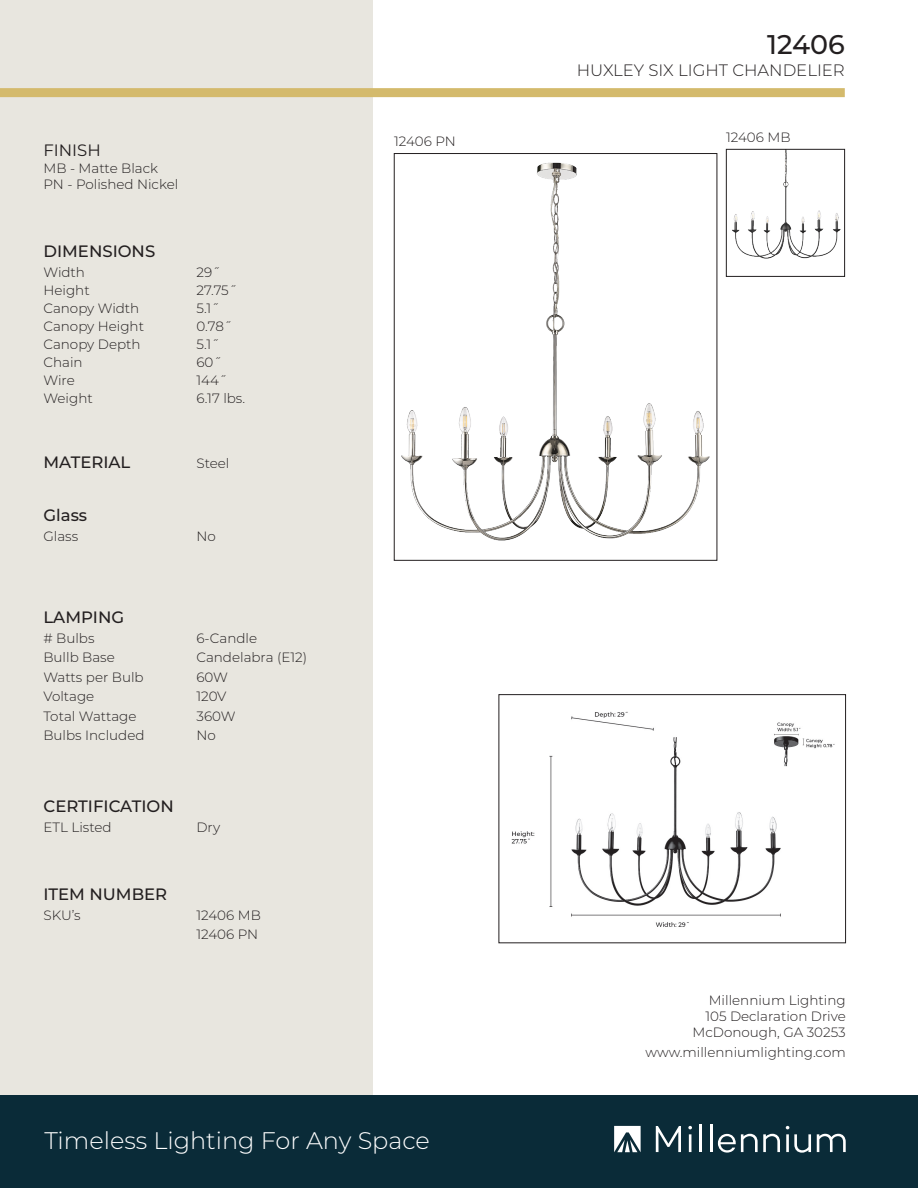
<style>
.page{position:relative;width:918px;height:1188px;background:#fff}
.page>*{position:absolute;margin:0;border:0;box-sizing:border-box;transform-origin:0 0}
.t1{font:500 27px "Montserrat";color:#231f20}
.t2{font:300 24px "Montserrat";color:#fff}
.t3{font:500 16.5px "Montserrat";color:#231f20}
.t4{font:300 16.5px "Montserrat";color:#231f20}
.t5{font:16.5px "Montserrat";color:#231f20}
.t6{font:300 13.5px "Montserrat";color:#231f20}
</style>
<div class="page">
<div style="left:0;top:0;width:373px;height:1188px;background:#e8e6df"></div>
<div style="left:0;top:1095px;width:918px;height:93px;background:#0a2b38"></div>
<div style="left:0;top:88px;width:845px;height:9px;background:#d4ba6c"></div>
<svg style="left:656px;top:1126px;width:25px;height:26px"></svg>
<svg style="left:688px;top:1126px;width:4px;height:26px"></svg>
<hr style="left:699px;top:1125px;width:3px;height:27px;background:#fff">
<hr style="left:710px;top:1125px;width:2px;height:27px;background:#fff">
<svg style="left:718px;top:1134px;width:62px;height:19px"></svg>
<svg style="left:786px;top:1126px;width:25px;height:27px"></svg>
<svg style="left:817px;top:1134px;width:29px;height:18px"></svg>
<svg style="left:614px;top:1126px;width:27px;height:26px"></svg>
<img style="left:401px;top:162px;width:309px;height:379px">
<div style="left:394px;top:153px;width:323px;height:408px;border:1px solid #231f20"></div>
<img style="left:732px;top:151px;width:109px;height:108px">
<div style="left:726px;top:149px;width:119px;height:128px;border:1px solid #231f20"></div>
<img style="left:511px;top:711px;width:324px;height:216px">
<div style="left:499px;top:694px;width:347px;height:249px;border:1px solid #231f20"></div>
<p class="t5" style="left:43px;top:139px;width:59px">FINISH</p>
<p class="t6" style="left:43px;top:159px;width:116px">MB - Matte Black</p>
<p class="t6" style="left:43px;top:175px;width:136px">PN - Polished Nickel</p>
<p class="t3" style="left:43px;top:240px;width:113px">DIMENSIONS</p>
<p class="t6" style="left:43px;top:263px;width:43px">Width</p>
<p class="t6" style="left:196px;top:263px;width:25px">29˝</p>
<p class="t6" style="left:43px;top:281px;width:48px">Height</p>
<p class="t6" style="left:196px;top:281px;width:42px">27.75˝</p>
<p class="t6" style="left:43px;top:299px;width:97px">Canopy Width</p>
<p class="t6" style="left:196px;top:299px;width:24px">5.1˝</p>
<p class="t6" style="left:43px;top:317px;width:102px">Canopy Height</p>
<p class="t6" style="left:196px;top:317px;width:37px">0.78˝</p>
<p class="t6" style="left:43px;top:335px;width:99px">Canopy Depth</p>
<p class="t6" style="left:196px;top:335px;width:24px">5.1˝</p>
<p class="t6" style="left:43px;top:353px;width:41px">Chain</p>
<p class="t6" style="left:196px;top:353px;width:27px">60˝</p>
<p class="t6" style="left:43px;top:371px;width:33px">Wire</p>
<p class="t6" style="left:196px;top:371px;width:32px">144˝</p>
<p class="t6" style="left:43px;top:389px;width:51px">Weight</p>
<p class="t6" style="left:196px;top:389px;width:50px">6.17 lbs.</p>
<p class="t3" style="left:43px;top:451px;width:88px">MATERIAL</p>
<p class="t6" style="left:196px;top:454px;width:34px">Steel</p>
<p class="t3" style="left:43px;top:504px;width:45px">Glass</p>
<p class="t6" style="left:43px;top:527px;width:36px">Glass</p>
<p class="t6" style="left:196px;top:527px;width:21px">No</p>
<p class="t3" style="left:43px;top:606px;width:82px">LAMPING</p>
<p class="t6" style="left:43px;top:629px;width:53px"># Bulbs</p>
<p class="t6" style="left:196px;top:629px;width:62px">6-Candle</p>
<p class="t6" style="left:43px;top:648px;width:73px">Bullb Base</p>
<p class="t6" style="left:196px;top:648px;width:112px">Candelabra (E12)</p>
<p class="t6" style="left:43px;top:668px;width:102px">Watts per Bulb</p>
<p class="t6" style="left:196px;top:668px;width:33px">60W</p>
<p class="t6" style="left:43px;top:687px;width:52px">Voltage</p>
<p class="t6" style="left:196px;top:687px;width:32px">120V</p>
<p class="t6" style="left:43px;top:707px;width:95px">Total Wattage</p>
<p class="t6" style="left:196px;top:707px;width:41px">360W</p>
<p class="t6" style="left:43px;top:726px;width:103px">Bulbs Included</p>
<p class="t6" style="left:196px;top:726px;width:21px">No</p>
<p class="t3" style="left:43px;top:795px;width:132px">CERTIFICATION</p>
<p class="t6" style="left:43px;top:818px;width:70px">ETL Listed</p>
<p class="t6" style="left:196px;top:818px;width:25px">Dry</p>
<p class="t3" style="left:43px;top:883px;width:125px">ITEM NUMBER</p>
<p class="t6" style="left:43px;top:906px;width:39px">SKU’s</p>
<p class="t6" style="left:196px;top:906px;width:66px">12406 MB</p>
<p class="t6" style="left:196px;top:925px;width:63px">12406 PN</p>
<p class="t1" style="left:767px;top:25px;width:79px">12406</p>
<p class="t4" style="left:577px;top:59px;width:270px">HUXLEY SIX LIGHT CHANDELIER</p>
<p class="t6" style="left:394px;top:132px;width:63px">12406 PN</p>
<p class="t6" style="left:726px;top:128px;width:66px">12406 MB</p>
<p class="t6" style="left:709px;top:991px;width:139px">Millennium Lighting</p>
<p class="t6" style="left:705px;top:1007px;width:142px">105 Declaration Drive</p>
<p class="t6" style="left:692px;top:1023px;width:155px">McDonough, GA 30253</p>
<p class="t6" style="left:645px;top:1043px;width:202px">www.millenniumlighting.com</p>
<p class="t2" style="left:44px;top:1124px;width:387px">Timeless Lighting For Any Space</p>
</div>
